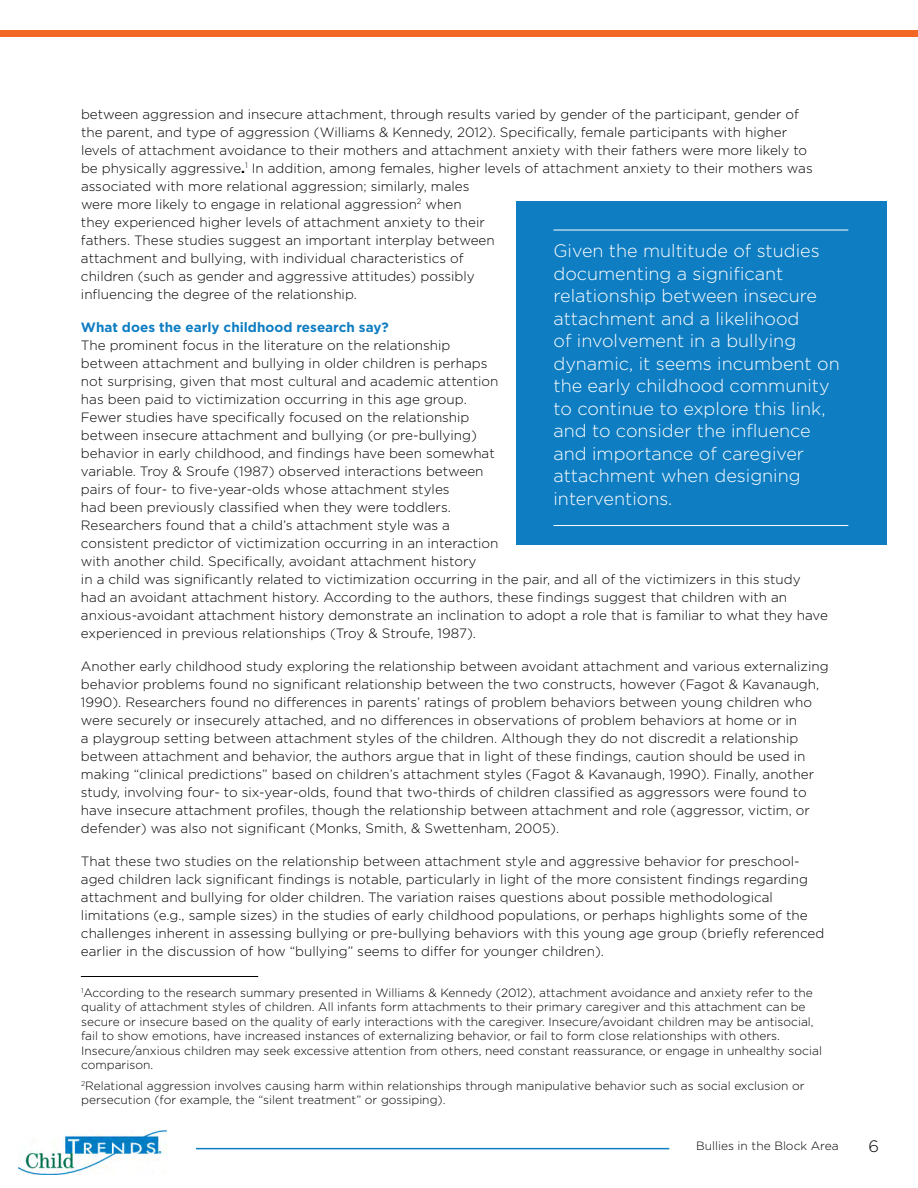
<style>
.page{position:relative;width:918px;height:1188px;background:#fff}
.page>*{position:absolute;margin:0;border:0;box-sizing:border-box;transform-origin:0 0}
.t1{font:300 18px/22.5px "Gotham";color:#fff}
.t2{font:300 16.5px "Gotham";color:#000}
.t3{font:300 13.5px/18px "Gotham";color:#000}
.t4{font:700 13.5px "Gotham";color:#0e7dc2}
.t5{font:300 12px/14.4px "Gotham";color:#000}
.s1{font-weight:700}
</style>
<div class="page">
<hr style="left:196px;top:1148px;width:473px;height:1px;background:#0e7dc2">
<img style="left:18px;top:1130px;width:149px;height:44px">
<div style="left:0;top:30px;width:918px;height:7px;background:#f26722"></div>
<div style="left:516px;top:201px;width:371px;height:343px;background:#0e7dc2"></div>
<hr style="left:554px;top:230px;width:294px;height:1px;background:#fff">
<hr style="left:554px;top:525px;width:294px;height:1px;background:#fff">
<hr style="left:81px;top:976px;width:177px;height:1px;background:#000">
<p class="t3" style="left:81px;top:105px;width:733px">between aggression and insecure attachment, through results varied by gender of the participant, gender of the parent, and type of aggression (Williams &amp; Kennedy, 2012). Specifically, female participants with higher levels of attachment avoidance to their mothers and attachment anxiety with their fathers were more likely to be physically aggressive<span class="s1">.</span><sup>1</sup> In addition, among females, higher levels of attachment anxiety to their mothers was associated with more relational aggression; similarly, males<br>were more likely to engage in relational aggression<sup>2</sup> when<br>they experienced higher levels of attachment anxiety to their<br>fathers. These studies suggest an important interplay between<br>attachment and bullying, with individual characteristics of<br>children (such as gender and aggressive attitudes) possibly<br>influencing the degree of the relationship.</p>
<p class="t4" style="left:81px;top:318px;width:309px">What does the early childhood research say?</p>
<p class="t3" style="left:81px;top:336px;width:748px">The prominent focus in the literature on the relationship<br>between attachment and bullying in older children is perhaps<br>not surprising, given that most cultural and academic attention<br>has been paid to victimization occurring in this age group.<br>Fewer studies have specifically focused on the relationship<br>between insecure attachment and bullying (or pre-bullying)<br>behavior in early childhood, and findings have been somewhat<br>variable. Troy &amp; Sroufe (1987) observed interactions between<br>pairs of four- to five-year-olds whose attachment styles<br>had been previously classified when they were toddlers.<br>Researchers found that a child’s attachment style was a<br>consistent predictor of victimization occurring in an interaction<br>with another child. Specifically, avoidant attachment history<br>in a child was significantly related to victimization occurring in the pair, and all of the victimizers in this study had an avoidant attachment history. According to the authors, these findings suggest that children with an anxious-avoidant attachment history demonstrate an inclination to adopt a role that is familiar to what they have experienced in previous relationships (Troy &amp; Stroufe, 1987).</p>
<p class="t3" style="left:81px;top:657px;width:749px">Another early childhood study exploring the relationship between avoidant attachment and various externalizing behavior problems found no significant relationship between the two constructs, however (Fagot &amp; Kavanaugh, 1990). Researchers found no differences in parents’ ratings of problem behaviors between young children who were securely or insecurely attached, and no differences in observations of problem behaviors at home or in<br>a playgroup setting between attachment styles of the children. Although they do not discredit a relationship between attachment and behavior, the authors argue that in light of these findings, caution should be used in making “clinical predictions” based on children’s attachment styles (Fagot &amp; Kavanaugh, 1990). Finally, another study, involving four- to six-year-olds, found that two-thirds of children classified as aggressors were found to have insecure attachment profiles, though the relationship between attachment and role (aggressor, victim, or defender) was also not significant (Monks, Smith, &amp; Swettenham, 2005).</p>
<p class="t3" style="left:81px;top:852px;width:745px">That these two studies on the relationship between attachment style and aggressive behavior for preschool&shy;aged children lack significant findings is notable, particularly in light of the more consistent findings regarding attachment and bullying for older children. The variation raises questions about possible methodological limitations (e.g., sample sizes) in the studies of early childhood populations, or perhaps highlights some of the challenges inherent in assessing bullying or pre-bullying behaviors with this young age group (briefly referenced earlier in the discussion of how “bullying” seems to differ for younger children).</p>
<p class="t1" style="left:554px;top:239px;width:288px">Given the multitude of studies documenting a significant relationship between insecure attachment and a likelihood<br>of involvement in a bullying dynamic, it seems incumbent on the early childhood community to continue to explore this link, and to consider the influence and importance of caregiver attachment when designing interventions.</p>
<p class="t5" style="left:81px;top:985px;width:742px"><sup>1</sup>According to the research summary presented in Williams &amp; Kennedy (2012), attachment avoidance and anxiety refer to the quality of attachment styles of children. All infants form attachments to their primary caregiver and this attachment can be secure or insecure based on the quality of early interactions with the caregiver. Insecure/avoidant children may be antisocial, fail to show emotions, have increased instances of externalizing behavior, or fail to form close relationships with others.<br>Insecure/anxious children may seek excessive attention from others, need constant reassurance, or engage in unhealthy social comparison.</p>
<p class="t5" style="left:81px;top:1078px;width:725px"><sup>2</sup>Relational aggression involves causing harm within relationships through manipulative behavior such as social exclusion or persecution (for example, the “silent treatment” or gossiping).</p>
<p class="t5" style="left:696px;top:1139px;width:144px">Bullies in the Block Area</p>
<p class="t2" style="left:868px;top:1136px;width:12px">6</p>
</div>
